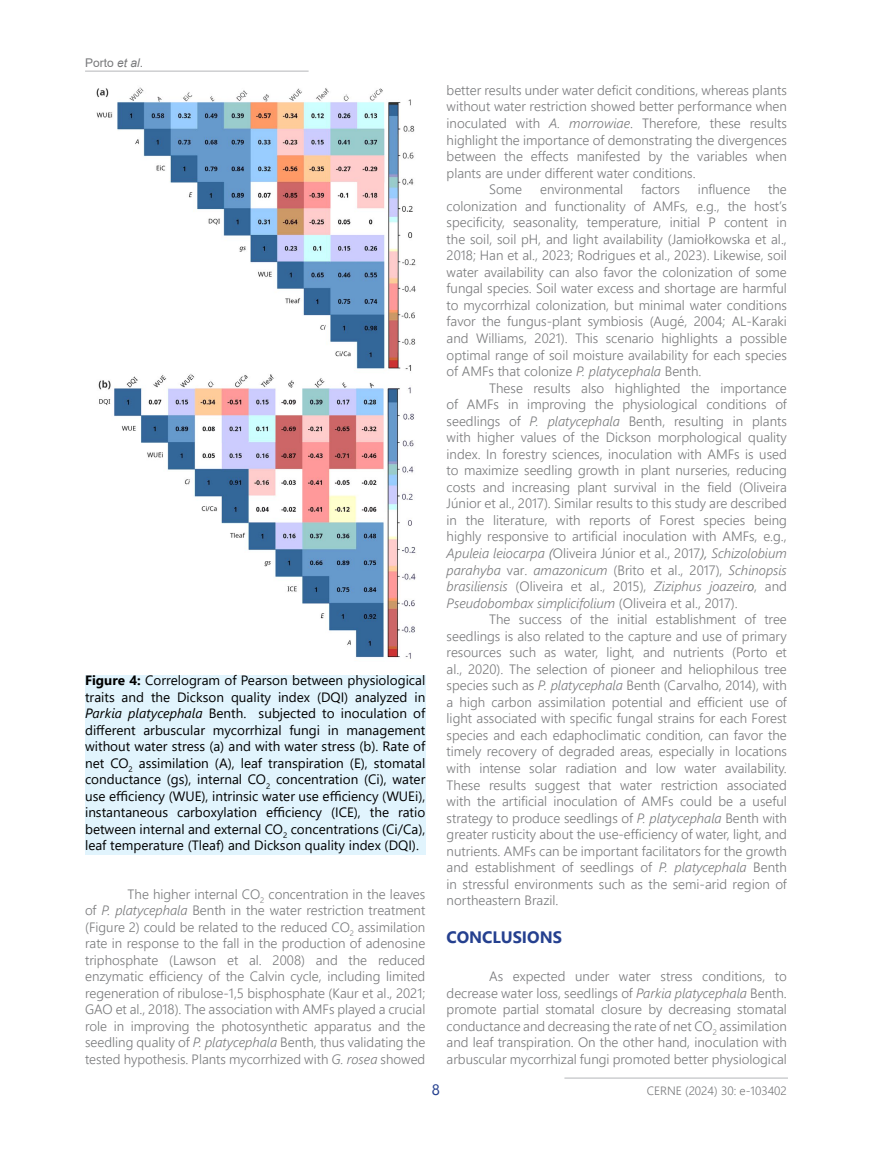
<style>
.page{position:relative;width:872px;height:1149px;background:#fff}
.page>*{position:absolute;margin:0;border:0;box-sizing:border-box;transform-origin:0 0}
.t1{font:700 16.5px "Nirmala UI";color:#25408f}
.t2{font:15px "Nirmala UI";color:#25408f}
.t3{font:300 13.5px/16.5px "Segoe UI";color:#78797b;text-align:justify}
.t4{font:13.5px/16.5px "Segoe UI";color:#000;text-align:justify}
.t5{font:300 12px "Nirmala UI";color:#78797b}
.t6{font:12px "Arial";color:#78797b}
.s1{font-style:italic}
.s2{font-weight:700}
.s3{font-weight:400;font-style:italic}
</style>
<div class="page">
<hr style="left:85px;top:71px;width:223px;height:1px;background:#bdbfc1">
<hr style="left:564px;top:1077px;width:224px;height:1px;background:#bdbfc1">
<img style="left:96px;top:87px;width:320px;height:572px">
<div style="left:85px;top:675px;width:340px;height:179px;background:#e1f4fd"></div>
<p class="t6" style="left:85px;top:54px;width:60px">Porto <span class="s1">et al</span>.</p>
<p class="t4" style="left:85px;top:671px;width:342px"><span class="s2">Figure 4:</span> Correlogram of Pearson between physiological traits and the Dickson quality index (DQI) analyzed in <span class="s1">Parkia platycephala</span> Benth. subjected to inoculation of different arbuscular mycorrhizal fungi in management without water stress (a) and with water stress (b). Rate of net CO<sub>2</sub> assimilation (A), leaf transpiration (E), stomatal conductance (gs), internal CO<sub>2</sub> concentration (Ci), water use efficiency (WUE), intrinsic water use efficiency (WUEi), instantaneous carboxylation efficiency (ICE), the ratio between internal and external CO<sub>2</sub> concentrations (Ci/Ca), leaf temperature (Tleaf) and Dickson quality index (DQI).</p>
<p class="t3" style="left:85px;top:884px;width:342px;text-indent:43px">The higher internal CO<sub>2</sub> concentration in the leaves of <span class="s1">P. platycephala</span> Benth in the water restriction treatment (Figure 2) could be related to the reduced CO<sub>2</sub> assimilation rate in response to the fall in the production of adenosine triphosphate (Lawson et al. 2008) and the reduced enzymatic efficiency of the Calvin cycle, including limited regeneration of ribulose-1,5 bisphosphate (Kaur et al., 2021; GAO et al., 2018). The association with AMFs played a crucial role in improving the photosynthetic apparatus and the seedling quality of <span class="s1">P. platycephala</span> Benth, thus validating the tested hypothesis. Plants mycorrhized with <span class="s1">G. rosea</span> showed</p>
<p class="t3" style="left:446px;top:80px;width:342px">better results under water deficit conditions, whereas plants</p>
<p class="t3" style="left:446px;top:97px;width:342px">without water restriction showed better performance when</p>
<p class="t3" style="left:446px;top:114px;width:342px">inoculated with <span class="s1">A. morrowiae</span>. Therefore, these results</p>
<p class="t3" style="left:446px;top:130px;width:342px">highlight the importance of demonstrating the divergences</p>
<p class="t3" style="left:446px;top:147px;width:342px">between the effects manifested by the variables when</p>
<p class="t3" style="left:446px;top:163px;width:251px">plants are under different water conditions.</p>
<p class="t3" style="left:489px;top:180px;width:34px">Some</p>
<p class="t3" style="left:540px;top:180px;width:85px">environmental</p>
<p class="t3" style="left:641px;top:180px;width:40px">factors</p>
<p class="t3" style="left:698px;top:180px;width:54px">influence</p>
<p class="t3" style="left:446px;top:180px;width:342px;text-indent:321px">the colonization and functionality of AMFs, e.g., the host’s specificity, seasonality, temperature, initial P content in the soil, soil pH, and light availability (Jamiołkowska et al., 2018; Han et al., 2023; Rodrigues et al., 2023). Likewise, soil water availability can also favor the colonization of some fungal species. Soil water excess and shortage are harmful to mycorrhizal colonization, but minimal water conditions favor the fungus-plant symbiosis (Augé, 2004; AL-Karaki and Williams, 2021). This scenario highlights a possible optimal range of soil moisture availability for each species of AMFs that colonize <span class="s1">P. platycephala</span> Benth.</p>
<p class="t3" style="left:446px;top:378px;width:342px;text-indent:43px">These results also highlighted the importance of AMFs in improving the physiological conditions of seedlings of <span class="s1">P. platycephala</span> Benth, resulting in plants with higher values of the Dickson morphological quality index. In forestry sciences, inoculation with AMFs is used to maximize seedling growth in plant nurseries, reducing costs and increasing plant survival in the field (Oliveira Júnior et al., 2017). Similar results to this study are described in the literature, with reports of Forest species being highly responsive to artificial inoculation with AMFs, e.g., <span class="s1">Apuleia leiocarpa</span> <span class="s3">(</span>Oliveira Júnior et al., 2017<span class="s3">),</span> <span class="s1">Schizolobium parahyba</span> var. <span class="s1">amazonicum</span> (Brito et al., 2017), <span class="s1">Schinopsis brasiliensis</span> (Oliveira et al., 2015), <span class="s1">Ziziphus joazeir</span><span class="s3">o</span>, and <span class="s1">Pseudobombax simplicifolium</span> (Oliveira et al., 2017).</p>
<p class="t3" style="left:446px;top:609px;width:342px;text-indent:43px">The success of the initial establishment of tree seedlings is also related to the capture and use of primary resources such as water, light, and nutrients (Porto et al., 2020). The selection of pioneer and heliophilous tree species such as <span class="s1">P. platycephala</span> Benth (Carvalho, 2014), with a high carbon assimilation potential and efficient use of light associated with specific fungal strains for each Forest species and each edaphoclimatic condition, can favor the timely recovery of degraded areas, especially in locations with intense solar radiation and low water availability.<br>These results suggest that water restriction associated with the artificial inoculation of AMFs could be a useful strategy to produce seedlings of <span class="s1">P. platycephala</span> Benth with greater rusticity about the use-efficiency of water, light, and nutrients. AMFs can be important facilitators for the growth and establishment of seedlings of <span class="s1">P. platycephala</span> Benth in stressful environments such as the semi-arid region of northeastern Brazil.</p>
<p class="t1" style="left:446px;top:923px;width:117px">CONCLUSIONS</p>
<p class="t3" style="left:446px;top:966px;width:342px;text-indent:43px">As expected under water stress conditions, to decrease water loss, seedlings of <span class="s1">Parkia platycephala</span> Benth. promote partial stomatal closure by decreasing stomatal conductance and decreasing the rate of net CO<sub>2</sub> assimilation and leaf transpiration. On the other hand, inoculation with arbuscular mycorrhizal fungi promoted better physiological</p>
<p class="t2" style="left:432px;top:1077px;width:10px">8</p>
<p class="t5" style="left:646px;top:1080px;width:142px">CERNE (2024) 30: e-103402</p>
</div>
